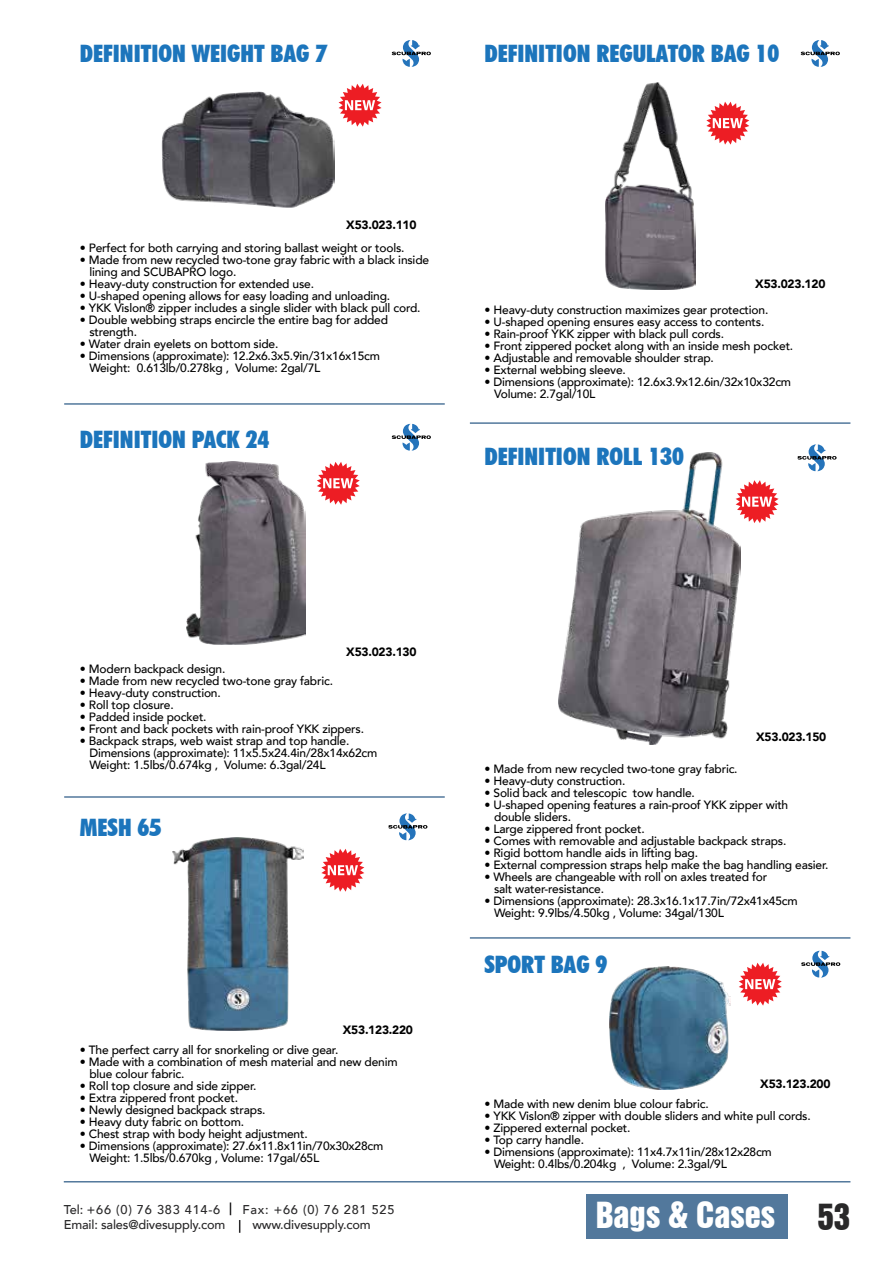
<style>
.page{position:relative;width:893px;height:1263px;background:#fff}
.page>*{position:absolute;margin:0;border:0;box-sizing:border-box;transform-origin:0 0}
.t1{font:33px "Swiss 921 BT Regular A";color:#fff}
.t2{font:33px "Swiss 921 BT Regular A";color:#292829}
.t3{font:900 condensed 24px "Futura BT";color:#1c75bc}
.t4{font:500 12.75px "Avenir LT";letter-spacing:-.015em;color:#292829}
.t5{font:500 12.75px "Avenir LT";letter-spacing:.06em;color:#292829}
.t6{font:500 12px/12px "Avenir LT";letter-spacing:-.015em;color:#000}
.t7{font:900 12px "Avenir LT";letter-spacing:-.02em;color:#000}
</style>
<div class="page">
<div style="left:586px;top:1194px;width:202px;height:44px;background:#52789c"></div>
<hr style="left:64px;top:1181px;width:786px;height:1px;background:#52789c">
<svg style="left:230px;top:1202px;width:1px;height:13px"></svg>
<svg style="left:239px;top:1220px;width:1px;height:13px"></svg>
<svg style="left:392px;top:40px;width:39px;height:27px"></svg>
<svg style="left:392px;top:424px;width:39px;height:27px"></svg>
<svg style="left:801px;top:951px;width:39px;height:26px"></svg>
<svg style="left:797px;top:444px;width:40px;height:27px"></svg>
<svg style="left:801px;top:40px;width:39px;height:27px"></svg>
<svg style="left:388px;top:813px;width:39px;height:27px"></svg>
<img style="left:162px;top:91px;width:172px;height:116px">
<img style="left:605px;top:82px;width:90px;height:207px">
<img style="left:186px;top:462px;width:119px;height:182px">
<img style="left:559px;top:452px;width:182px;height:292px">
<img style="left:610px;top:966px;width:121px;height:123px">
<img style="left:172px;top:837px;width:131px;height:193px">
<hr style="left:64px;top:403px;width:381px;height:2px;background:#52789c">
<hr style="left:64px;top:796px;width:381px;height:2px;background:#52789c">
<hr style="left:470px;top:422px;width:380px;height:2px;background:#52789c">
<hr style="left:470px;top:937px;width:380px;height:2px;background:#52789c">
<svg style="left:339px;top:84px;width:42px;height:43px"></svg>
<svg style="left:706px;top:102px;width:43px;height:43px"></svg>
<svg style="left:317px;top:462px;width:43px;height:43px"></svg>
<svg style="left:321px;top:849px;width:43px;height:43px"></svg>
<svg style="left:739px;top:963px;width:43px;height:42px"></svg>
<svg style="left:736px;top:480px;width:43px;height:43px"></svg>
<h2 class="t3" style="left:80px;top:39px;width:249px">DEFINITION WEIGHT BAG 7</h2>
<h2 class="t3" style="left:484px;top:39px;width:296px">DEFINITION REGULATOR BAG 10</h2>
<p class="t7" style="left:346px;top:218px;width:72px">X53.023.110</p>
<p class="t6" style="left:80px;top:242px;width:326px">• Perfect for both carrying and storing ballast weight or tools.</p>
<p class="t6" style="left:89px;top:254px;width:341px;text-indent:-9px">• Made from new recycled two-tone gray fabric with a black inside lining and SCUBAPRO logo.</p>
<p class="t6" style="left:80px;top:278px;width:236px">• Heavy-duty construction for extended use.</p>
<p class="t6" style="left:80px;top:290px;width:312px">• U-shaped opening allows for easy loading and unloading.</p>
<p class="t6" style="left:80px;top:302px;width:342px">• YKK Vislon® zipper includes a single slider with black pull cord.</p>
<p class="t6" style="left:89px;top:314px;width:300px;text-indent:-9px">• Double webbing straps encircle the entire bag for added strength.</p>
<p class="t6" style="left:80px;top:338px;width:200px">• Water drain eyelets on bottom side.</p>
<p class="t6" style="left:89px;top:350px;width:292px;text-indent:-9px">• Dimensions (approximate): 12.2x6.3x5.9in/31x16x15cm<br>Weight: 0.613lb/0.278kg , Volume: 2gal/7L</p>
<h2 class="t3" style="left:80px;top:424px;width:191px">DEFINITION PACK 24</h2>
<p class="t7" style="left:755px;top:276px;width:72px">X53.023.120</p>
<p class="t6" style="left:484px;top:304px;width:285px">• Heavy-duty construction maximizes gear protection.</p>
<p class="t6" style="left:484px;top:316px;width:281px">• U-shaped opening ensures easy access to contents.</p>
<p class="t6" style="left:484px;top:328px;width:241px">• Rain-proof YKK zipper with black pull cords.</p>
<p class="t6" style="left:484px;top:340px;width:310px">• Front zippered pocket along with an inside mesh pocket.</p>
<p class="t6" style="left:484px;top:352px;width:231px">• Adjustable and removable shoulder strap.</p>
<p class="t6" style="left:484px;top:364px;width:143px">• External webbing sleeve.</p>
<p class="t6" style="left:494px;top:376px;width:299px;text-indent:-9px">• Dimensions (approximate): 12.6x3.9x12.6in/32x10x32cm<br>Volume: 2.7gal/10L</p>
<h2 class="t3" style="left:484px;top:441px;width:201px">DEFINITION ROLL 130</h2>
<p class="t7" style="left:346px;top:645px;width:72px">X53.023.130</p>
<p class="t6" style="left:80px;top:663px;width:147px">• Modern backpack design.</p>
<p class="t6" style="left:80px;top:675px;width:255px">• Made from new recycled two-tone gray fabric.</p>
<p class="t6" style="left:80px;top:687px;width:142px">• Heavy-duty construction.</p>
<p class="t6" style="left:80px;top:699px;width:95px">• Roll top closure.</p>
<p class="t6" style="left:80px;top:711px;width:128px">• Padded inside pocket.</p>
<p class="t6" style="left:80px;top:723px;width:286px">• Front and back pockets with rain-proof YKK zippers.</p>
<p class="t6" style="left:89px;top:735px;width:289px;text-indent:-9px">• Backpack straps, web waist strap and top handle.<br>Dimensions (approximate): 11x5.5x24.4in/28x14x62cm<br>Weight: 1.5lbs/0.674kg , Volume: 6.3gal/24L</p>
<h2 class="t3" style="left:80px;top:813px;width:83px">MESH 65</h2>
<p class="t7" style="left:343px;top:1022px;width:72px">X53.123.220</p>
<p class="t6" style="left:80px;top:1044px;width:260px">• The perfect carry all for snorkeling or dive gear.</p>
<p class="t6" style="left:89px;top:1056px;width:310px;text-indent:-9px">• Made with a combination of mesh material and new denim blue colour fabric.</p>
<p class="t6" style="left:80px;top:1080px;width:178px">• Roll top closure and side zipper.</p>
<p class="t6" style="left:80px;top:1092px;width:160px">• Extra zippered front pocket.</p>
<p class="t6" style="left:80px;top:1104px;width:187px">• Newly designed backpack straps.</p>
<p class="t6" style="left:80px;top:1116px;width:166px">• Heavy duty fabric on bottom.</p>
<p class="t6" style="left:80px;top:1128px;width:229px">• Chest strap with body height adjustment.</p>
<p class="t6" style="left:89px;top:1140px;width:295px;text-indent:-9px">• Dimensions (approximate): 27.6x11.8x11in/70x30x28cm<br>Weight: 1.5lbs/0.670kg , Volume: 17gal/65L</p>
<p class="t5" style="left:64px;top:1202px;width:158px">Tel: +66 (0) 76 383 414-6</p>
<p class="t5" style="left:242px;top:1202px;width:154px">Fax: +66 (0) 76 281 525</p>
<p class="t4" style="left:64px;top:1217px;width:163px">Email: sales@divesupply.com</p>
<p class="t4" style="left:252px;top:1217px;width:120px">www.divesupply.com</p>
<p class="t7" style="left:756px;top:730px;width:72px">X53.023.150</p>
<p class="t6" style="left:484px;top:763px;width:255px">• Made from new recycled two-tone gray fabric.</p>
<p class="t6" style="left:484px;top:775px;width:142px">• Heavy-duty construction.</p>
<p class="t6" style="left:484px;top:787px;width:212px">• Solid back and telescopic tow handle.</p>
<p class="t6" style="left:494px;top:799px;width:296px;text-indent:-9px">• U-shaped opening features a rain-proof YKK zipper with double sliders.</p>
<p class="t6" style="left:484px;top:823px;width:162px">• Large zippered front pocket.</p>
<p class="t6" style="left:484px;top:835px;width:303px">• Comes with removable and adjustable backpack straps.</p>
<p class="t6" style="left:484px;top:847px;width:215px">• Rigid bottom handle aids in lifting bag.</p>
<p class="t6" style="left:484px;top:859px;width:346px">• External compression straps help make the bag handling easier.</p>
<p class="t6" style="left:494px;top:871px;width:275px;text-indent:-9px">• Wheels are changeable with roll on axles treated for salt water-resistance.</p>
<p class="t6" style="left:494px;top:895px;width:305px;text-indent:-9px">• Dimensions (approximate): 28.3x16.1x17.7in/72x41x45cm<br>Weight: 9.9lbs/4.50kg , Volume: 34gal/130L</p>
<h2 class="t3" style="left:484px;top:950px;width:124px">SPORT BAG 9</h2>
<p class="t7" style="left:760px;top:1076px;width:72px">X53.123.200</p>
<p class="t6" style="left:484px;top:1098px;width:226px">• Made with new denim blue colour fabric.</p>
<p class="t6" style="left:484px;top:1110px;width:328px">• YKK Vislon® zipper with double sliders and white pull cords.</p>
<p class="t6" style="left:484px;top:1122px;width:148px">• Zippered external pocket.</p>
<p class="t6" style="left:484px;top:1134px;width:101px">• Top carry handle.</p>
<p class="t6" style="left:494px;top:1146px;width:279px;text-indent:-9px">• Dimensions (approximate): 11x4.7x11in/28x12x28cm<br>Weight: 0.4lbs/0.204kg , Volume: 2.3gal/9L</p>
<h1 class="t1" style="left:596px;top:1194px;width:181px">Bags &amp; Cases</h1>
<h1 class="t2" style="left:817px;top:1195px;width:34px">53</h1>
</div>
